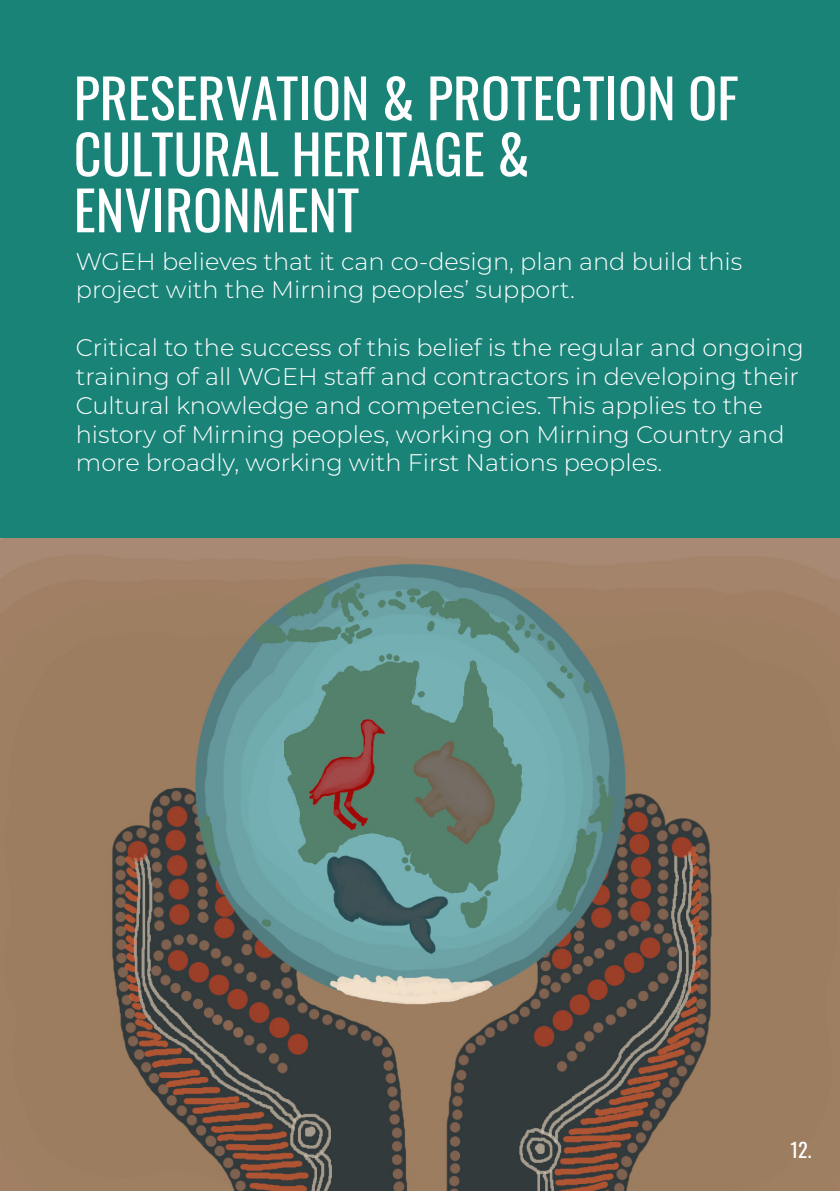
<style>
.page{position:relative;width:840px;height:1191px;background:#fff}
.page>*{position:absolute;margin:0;border:0;box-sizing:border-box;transform-origin:0 0}
.t1{font:54px/56px "Oswald";color:#fff}
.t2{font:300 24px/28.8px "Montserrat";color:#fff}
.t3{font:20px "Oswald";color:#fff}
</style>
<div class="page">
<div style="left:0;top:0;width:839px;height:1191px;background:#198377"></div>
<img style="left:0;top:538px;width:839px;height:653px">
<p class="t1" style="left:74px;top:65px;width:665px">PRESERVATION &amp; PROTECTION OF<br>CULTURAL HERITAGE &amp;</p>
<p class="t1" style="left:74px;top:177px;width:287px">ENVIRONMENT</p>
<p class="t2" style="left:76px;top:246px;width:667px">WGEH believes that it can co-design, plan and build this</p>
<p class="t2" style="left:76px;top:275px;width:500px">project with the Mirning peoples’ support.</p>
<p class="t2" style="left:76px;top:332px;width:729px">Critical to the success of this belief is the regular and ongoing training of all WGEH staff and contractors in developing their Cultural knowledge and competencies. This applies to the history of Mirning peoples, working on Mirning Country and more broadly, working with First Nations peoples.</p>
<p class="t3" style="left:789px;top:1131px;width:23px">12.</p>
</div>
